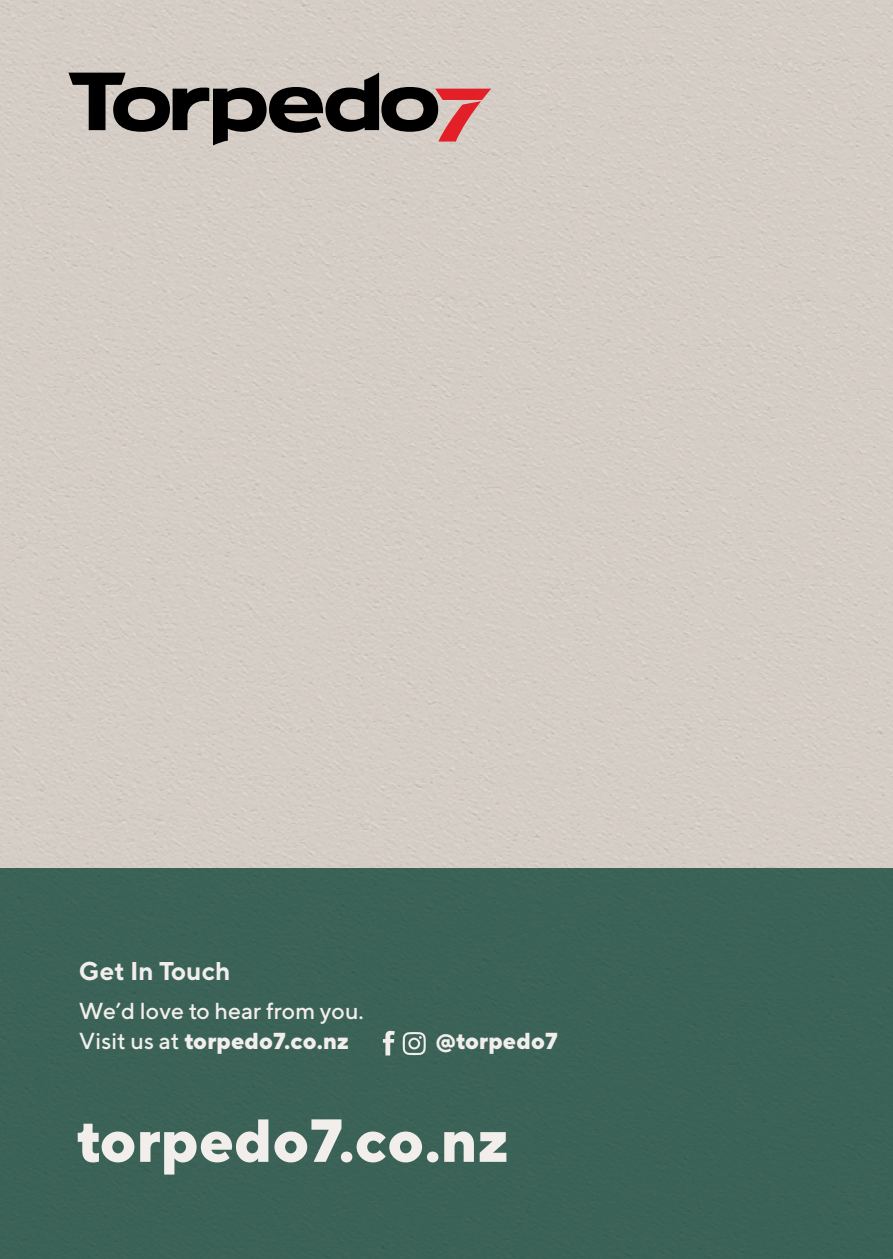
<style>
.page{position:relative;width:893px;height:1259px;background:#fff}
.page>*{position:absolute;margin:0;border:0;box-sizing:border-box;transform-origin:0 0}
.t1{font:800 60.6px "TT Norms";color:#f2eeeb}
.t2{font:700 25.8px "TT Norms";color:#f2eeeb}
.t3{font:500 23.1px/30.9px "TT Norms";color:#f2eeeb}
.t4{font:800 23.1px "TT Norms";color:#f2eeeb}
.s1{font-weight:800}
</style>
<div class="page">
<img style="left:0;top:0;width:893px;height:1259px">
<svg style="left:68px;top:72px;width:423px;height:73px;background:#897d79"></svg>
<svg style="left:383px;top:1031px;width:12px;height:24px"></svg>
<svg style="left:403px;top:1032px;width:23px;height:23px"></svg>
<p class="t2" style="left:79px;top:955px;width:153px">Get In Touch</p>
<p class="t3" style="left:79px;top:994px;width:286px">We’d love to hear from you.<br>Visit us at <span class="s1">torpedo7.co.nz</span></p>
<p class="t4" style="left:435px;top:1026px;width:124px">@torpedo7</p>
<h1 class="t1" style="left:77px;top:1101px;width:434px">torpedo7.co.nz</h1>
</div>
